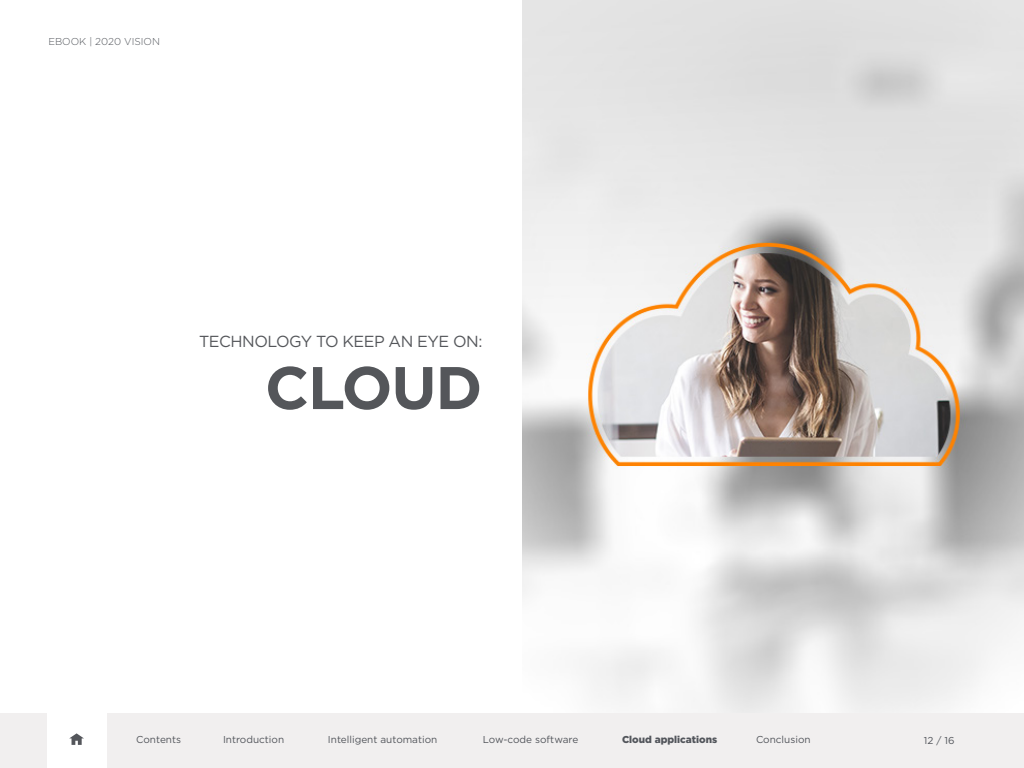
<style>
.page{position:relative;width:1024px;height:768px;background:#fff}
.page>*{position:absolute;margin:0;border:0;box-sizing:border-box;transform-origin:0 0}
.t1{font:700 60px "Gotham";letter-spacing:-.02em;color:#54565a}
.t2{font:16px "Gotham";letter-spacing:-.03em;color:#54565a}
.t3{font:10px "Gotham";color:#52555b}
.t4{font:900 10px "Gotham";color:#52555b}
.t5{font:300 10px "Gotham";color:#52555b}
</style>
<div class="page">
<div style="left:0;top:713px;width:1024px;height:55px;background:#f1efef"></div>
<div style="left:47px;top:713px;width:59px;height:55px;background:#fff"></div>
<svg style="left:69px;top:733px;width:15px;height:12px"></svg>
<img style="left:522px;top:0;width:502px;height:713px">
<p class="t5" style="left:48px;top:35px;width:113px">EBOOK | 2020 VISION</p>
<h2 class="t2" style="left:199px;top:331px;width:285px">TECHNOLOGY TO KEEP AN EYE ON:</h2>
<h1 class="t1" style="left:265px;top:348px;width:219px">CLOUD</h1>
<p class="t3" style="left:136px;top:733px;width:46px">Contents</p>
<p class="t3" style="left:223px;top:733px;width:63px">Introduction</p>
<p class="t3" style="left:328px;top:733px;width:111px">Intelligent automation</p>
<p class="t3" style="left:483px;top:733px;width:97px">Low-code software</p>
<p class="t4" style="left:622px;top:733px;width:97px">Cloud applications</p>
<p class="t3" style="left:756px;top:733px;width:56px">Conclusion</p>
<p class="t3" style="left:924px;top:734px;width:32px">12 / 16</p>
</div>
